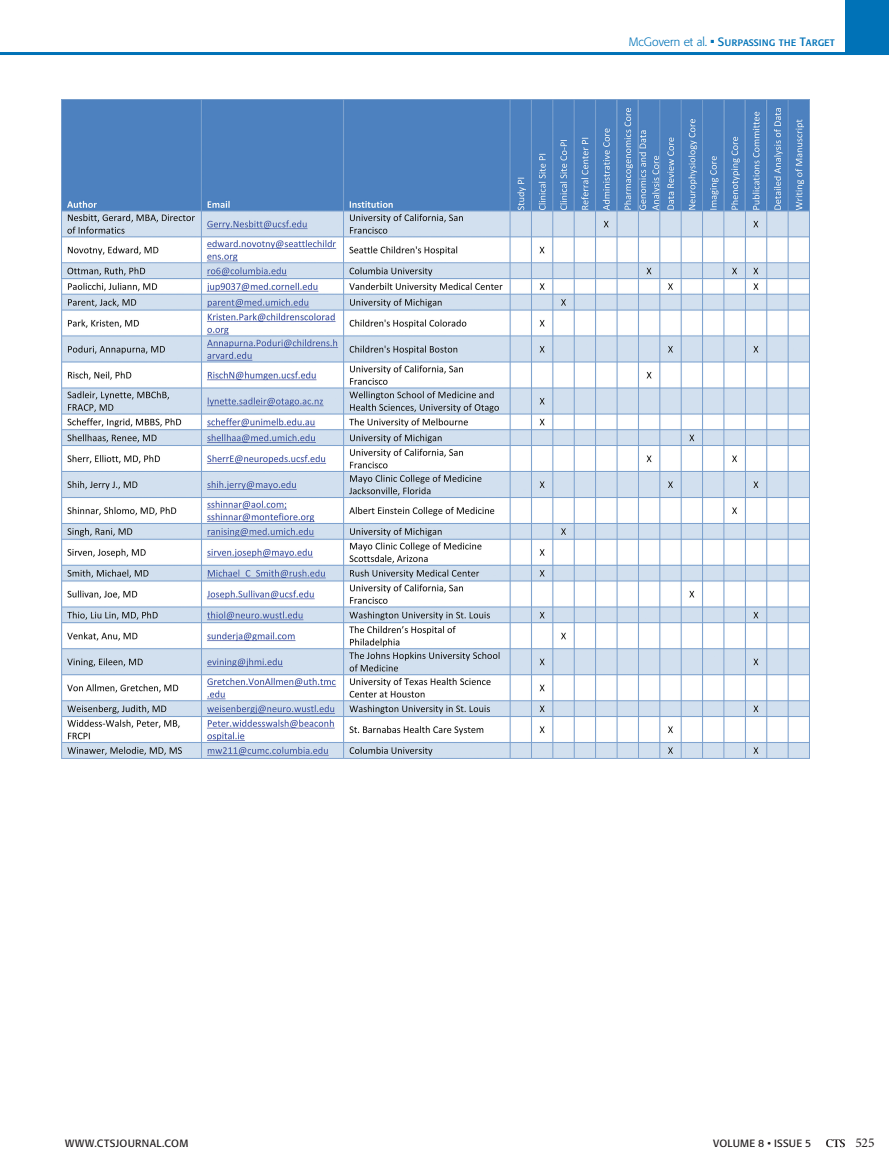
<style>
.page{position:relative;width:889px;height:1172px;background:#fff}
.page>*{position:absolute;margin:0;border:0;box-sizing:border-box;transform-origin:0 0}
.t1{font:13.5px "Minion Pro";color:#231f20}
.t2{font:12px "Formata Regular SC";color:#0072b7}
.t3{font:10.5px "Formata";letter-spacing:.025em;color:#231f20}
.s1{font-family:"Formata";font-weight:300}
</style>
<div class="page">
<hr style="left:0;top:52px;width:888px;height:3px;background:#0072b7">
<div style="left:844px;top:0;width:44px;height:55px;background:#0072b7"></div>
<svg style="left:826px;top:1139px;width:18px;height:8px"></svg>
<img style="left:62px;top:100px;width:747px;height:658px">
<p class="t2" style="left:628px;top:35px;width:207px"><span class="s1">McGovern et al.</span> ■ Surpassing the Target</p>
<p class="t3" style="left:65px;top:1138px;width:124px">WWW.CTSJOURNAL.COM</p>
<p class="t3" style="left:713px;top:1138px;width:100px">VOLUME 8 • ISSUE 5</p>
<p class="t1" style="left:855px;top:1137px;width:21px">525</p>
</div>
